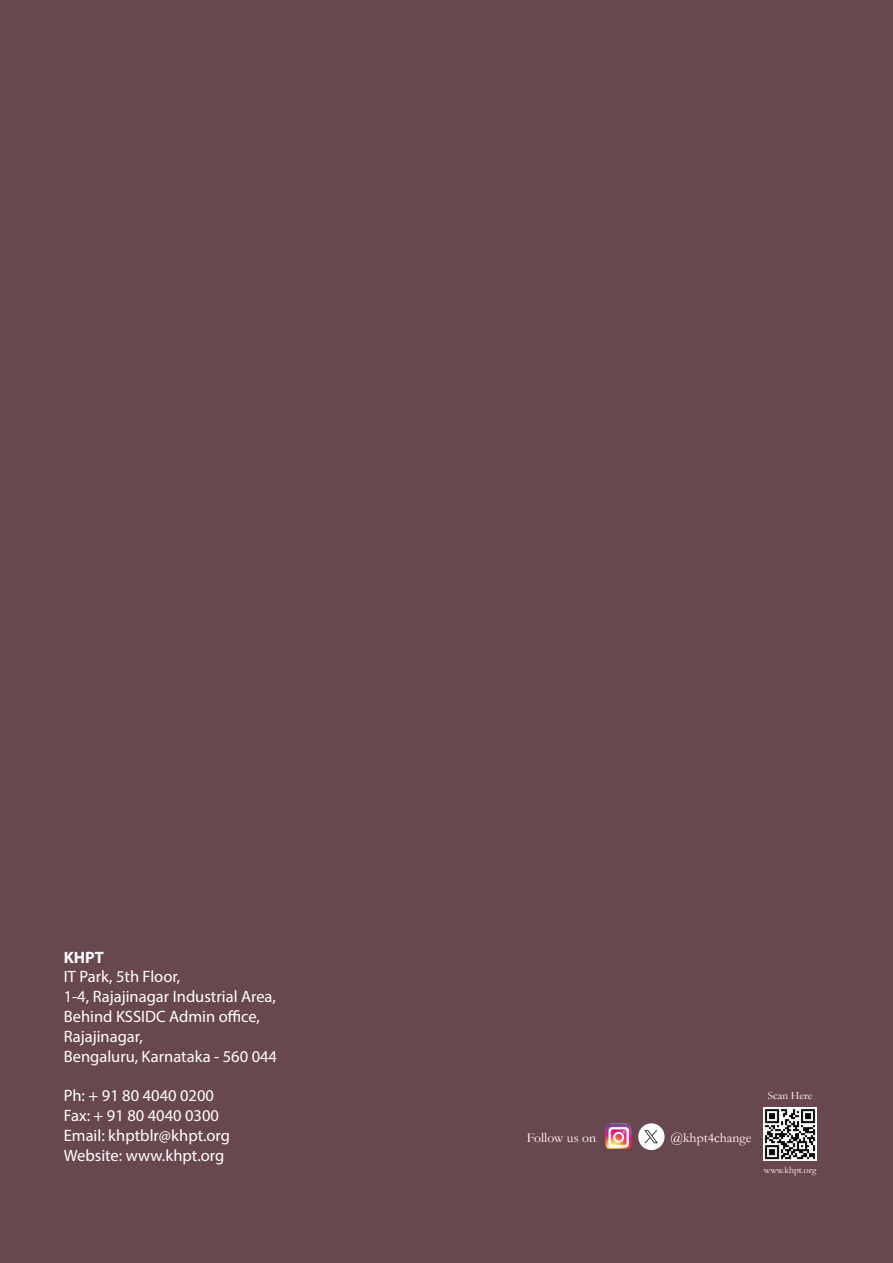
<style>
.page{position:relative;width:893px;height:1263px;background:#69474e}
.page>*{position:absolute;margin:0;border:0;box-sizing:border-box;transform-origin:0 0}
.t1{font:16.5px/19.8px "Myriad Pro";color:#fff}
.t2{font:700 16.5px "Myriad Pro";color:#fff}
.t3{font:13.8px "Garamond";color:#fff}
.t4{font:11.25px "Garamond";color:#fff}
.t5{font:9.75px "Garamond";color:#fff}
</style>
<div class="page">
<img style="left:763px;top:1107px;width:54px;height:54px">
<div style="left:638px;top:1123px;width:27px;height:27px;background:#fff;border-radius:50%"></div>
<img style="left:605px;top:1124px;width:27px;height:25px">
<svg style="left:644px;top:1130px;width:14px;height:13px"></svg>
<p class="t2" style="left:64px;top:948px;width:42px">KHPT</p>
<p class="t1" style="left:64px;top:967px;width:215px">IT Park, 5th Floor,<br>1-4, Rajajinagar Industrial Area,<br>Behind KSSIDC Admin office,<br>Rajajinagar,<br>Bengaluru, Karnataka - 560 044</p>
<p class="t1" style="left:64px;top:1085px;width:168px">Ph: + 91 80 4040 0200<br>Fax: + 91 80 4040 0300<br>Email: khptblr@khpt.org<br>Website: www.khpt.org</p>
<p class="t4" style="left:768px;top:1088px;width:46px">Scan Here</p>
<p class="t3" style="left:527px;top:1128px;width:71px">Follow us on</p>
<p class="t3" style="left:670px;top:1128px;width:83px">@khpt4change</p>
<p class="t5" style="left:764px;top:1163px;width:54px">www.khpt.org</p>
</div>
